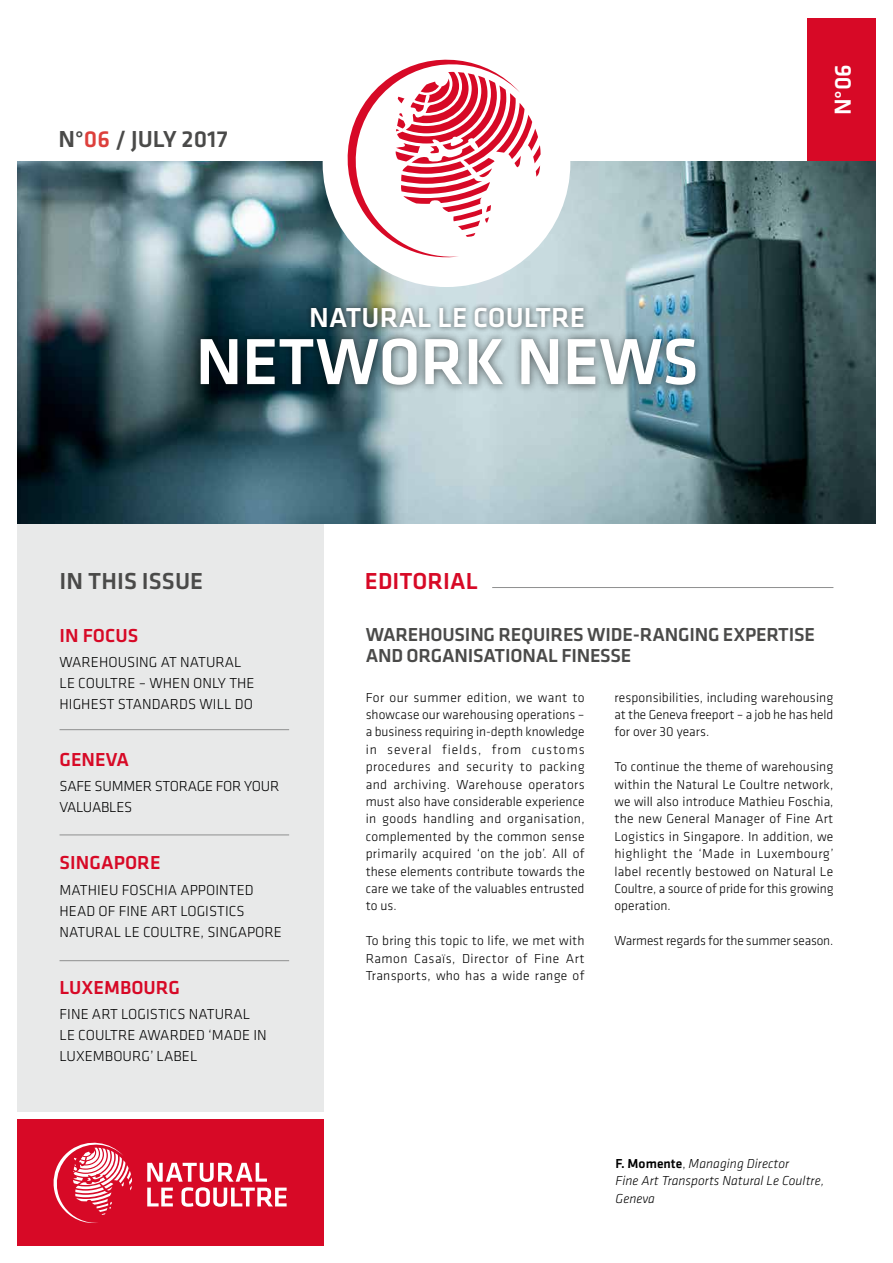
<style>
.page{position:relative;width:893px;height:1263px;background:#fff}
.page>*{position:absolute;margin:0;border:0;box-sizing:border-box;transform-origin:0 0}
.t1{font:500 67.5px "Klavika";letter-spacing:-.005em;color:#fff}
.t2{font:500 28.5px "Klavika";letter-spacing:.005em;color:#fff}
.t3{font:500 24px "Klavika";letter-spacing:.005em;color:#4a4a49}
.t4{font:500 24px "Klavika";letter-spacing:.005em;color:#d70926}
.t5{font:500 24px "Klavika";color:#fff}
.t6{font:500 19.5px/21px "Klavika";letter-spacing:-.01em;color:#4a4a49}
.t7{font:500 19.5px "Klavika";letter-spacing:.005em;color:#d70926}
.t8{font:300 15px/21px "Klavika";letter-spacing:.005em;color:#000}
.t9{font:300 15px/21px "Klavika";letter-spacing:-.015em;color:#000}
.t10{font:300 13.5px/17.4px "Klavika";letter-spacing:.005em;color:#000;text-align:justify}
.t11{font:italic 300 13.5px/17.4px "Klavika";letter-spacing:.005em;color:#000}
.s1{color:#dd403c}
.s2{font-weight:500;font-style:normal}
.s3{font-style:normal}
</style>
<div class="page">
<div style="left:17px;top:523px;width:307px;height:589px;background:#e8e9e9"></div>
<div style="left:808px;top:18px;width:68px;height:144px;background:#d70926"></div>
<div style="left:17px;top:1120px;width:306px;height:126px;background:#d70926"></div>
<svg style="left:53px;top:1142px;width:79px;height:81px"></svg>
<svg style="left:147px;top:1163px;width:140px;height:44px"></svg>
<hr style="left:492px;top:587px;width:341px;height:1px;background:#8e8f8f">
<hr style="left:60px;top:729px;width:229px;height:1px;background:#8e8f8f">
<hr style="left:60px;top:834px;width:229px;height:1px;background:#8e8f8f">
<hr style="left:60px;top:960px;width:229px;height:1px;background:#8e8f8f">
<img style="left:17px;top:162px;width:859px;height:361px">
<div style="left:323px;top:39px;width:247px;height:248px;background:#fff;border-radius:50%"></div>
<svg style="left:334px;top:59px;width:207px;height:202px"></svg>
<div style="left:192px;top:329px;width:512px;height:65px;background:#000;opacity:.6"></div>
<div style="left:306px;top:302px;width:283px;height:31px;background:#000;opacity:.6"></div>
<h3 class="t3" style="left:58px;top:123px;width:171px">N°<span class="s1">06</span> / JULY 2017</h3>
<h2 class="t2" style="left:309px;top:298px;width:277px">NATURAL LE COULTRE</h2>
<h1 class="t1" style="left:196px;top:316px;width:505px">NETWORK NEWS</h1>
<h3 class="t3" style="left:60px;top:565px;width:145px">IN THIS ISSUE</h3>
<h3 class="t4" style="left:365px;top:565px;width:114px">EDITORIAL</h3>
<h3 class="t5" style="left:827px;top:115px;width:53px;rotate:-90deg">N°06</h3>
<h3 class="t7" style="left:60px;top:622px;width:80px">IN FOCUS</h3>
<p class="t8" style="left:60px;top:651px;width:197px">WAREHOUSING AT NATURAL<br>LE COULTRE – WHEN ONLY THE<br>HIGHEST STANDARDS WILL DO</p>
<h3 class="t7" style="left:60px;top:746px;width:71px">GENEVA</h3>
<p class="t9" style="left:60px;top:776px;width:221px">SAFE SUMMER STORAGE FOR YOUR<br>VALUABLES</p>
<h3 class="t7" style="left:60px;top:850px;width:102px">SINGAPORE</h3>
<p class="t8" style="left:60px;top:879px;width:224px">MATHIEU FOSCHIA APPOINTED<br>HEAD OF FINE ART LOGISTICS<br>NATURAL LE COULTRE, SINGAPORE</p>
<h3 class="t7" style="left:60px;top:974px;width:122px">LUXEMBOURG</h3>
<p class="t8" style="left:60px;top:1003px;width:209px">FINE ART LOGISTICS NATURAL<br>LE COULTRE AWARDED ‘MADE IN<br>LUXEMBOURG’ LABEL</p>
<h3 class="t6" style="left:366px;top:623px;width:451px">WAREHOUSING REQUIRES WIDE-RANGING EXPERTISE<br>AND ORGANISATIONAL FINESSE</h3>
<p class="t10" style="left:366px;top:688px;width:221px">For our summer edition, we want to showcase our warehousing operations – a business requiring in-depth knowledge in several fields, from customs procedures and security to packing and archiving. Warehouse operators must also have considerable experience in goods handling and organisation, complemented by the common sense primarily acquired ‘on the job’. All of these elements contribute towards the care we take of the valuables entrusted to us.</p>
<p class="t10" style="left:366px;top:932px;width:220px">To bring this topic to life, we met with Ramon Casaïs, Director of Fine Art Transports, who has a wide range of</p>
<p class="t10" style="left:614px;top:688px;width:220px">responsibilities, including warehousing at the Geneva freeport – a job he has held for over 30 years.</p>
<p class="t10" style="left:614px;top:758px;width:221px">To continue the theme of warehousing within the Natural Le Coultre network, we will also introduce Mathieu Foschia, the new General Manager of Fine Art Logistics in Singapore. In addition, we highlight the ‘Made in Luxembourg’ label recently bestowed on Natural Le Coultre, a source of pride for this growing operation.</p>
<p class="t10" style="left:614px;top:932px;width:220px">Warmest regards for the summer season.</p>
<p class="t11" style="left:615px;top:1154px;width:210px"><span class="s2">F. Momente</span><span class="s3">,</span> Managing Director<br>Fine Art Transports Natural Le Coultre,<br>Geneva</p>
</div>
